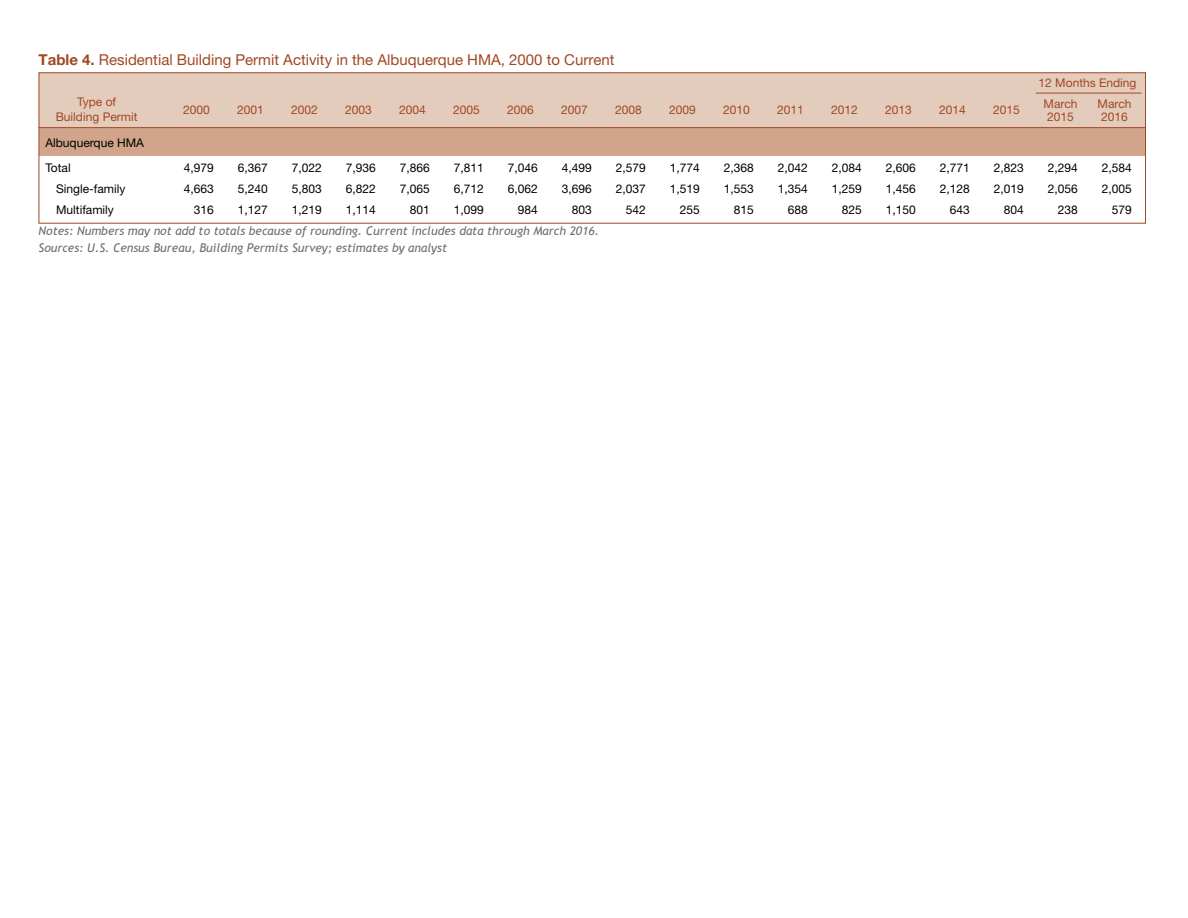
<style>
.page{position:relative;width:1188px;height:918px;background:#fff}
.page>*{position:absolute;margin:0;border:0;box-sizing:border-box;transform-origin:0 0}
.t1{font:15px "Helvetica Neue";color:#a14723}
.t2{font:12px "Helvetica Neue";color:#000}
.t3{font:italic 12px "Trebuchet MS";color:#6d6e71}
.level2{font:12px/13.5px "Helvetica Neue";color:#a14723}
.s1{font-weight:700}
</style>
<div class="page">
<div style="left:39px;top:73px;width:1107px;height:64px;background:#e4ccbc"></div>
<div style="left:39px;top:128px;width:1107px;height:27px;background:#d1a58b"></div>
<hr style="left:39px;top:127px;width:1106px;height:1px;background:#a14723">
<div style="left:39px;top:72px;width:1107px;height:152px;border:1px solid #a14723"></div>
<hr style="left:1036px;top:93px;width:106px;height:1px;background:#a14723">
<p class="t1" style="left:39px;top:50px;width:577px"><span class="s1">Table 4.</span> Residential Building Permit Activity in the Albuquerque HMA, 2000 to Current</p>
<p class="level2" style="left:77px;top:95px;width:40px">Type of</p>
<p class="level2" style="left:56px;top:110px;width:83px">Building Permit</p>
<p class="level2" style="left:1039px;top:76px;width:99px">12 Months Ending</p>
<p class="level2" style="left:183px;top:103px;width:28px">2000</p>
<p class="level2" style="left:237px;top:103px;width:28px">2001</p>
<p class="level2" style="left:291px;top:103px;width:28px">2002</p>
<p class="level2" style="left:345px;top:103px;width:28px">2003</p>
<p class="level2" style="left:399px;top:103px;width:28px">2004</p>
<p class="level2" style="left:453px;top:103px;width:28px">2005</p>
<p class="level2" style="left:507px;top:103px;width:28px">2006</p>
<p class="level2" style="left:561px;top:103px;width:28px">2007</p>
<p class="level2" style="left:615px;top:103px;width:28px">2008</p>
<p class="level2" style="left:669px;top:103px;width:28px">2009</p>
<p class="level2" style="left:723px;top:103px;width:28px">2010</p>
<p class="level2" style="left:777px;top:103px;width:28px">2011</p>
<p class="level2" style="left:831px;top:103px;width:28px">2012</p>
<p class="level2" style="left:885px;top:103px;width:28px">2013</p>
<p class="level2" style="left:939px;top:103px;width:28px">2014</p>
<p class="level2" style="left:993px;top:103px;width:28px">2015</p>
<p class="level2" style="left:1044px;top:96px;width:35px">March<br>2015</p>
<p class="level2" style="left:1098px;top:96px;width:35px">March<br>2016</p>
<p class="t2" style="left:45px;top:135px;width:100px">Albuquerque HMA</p>
<p class="t2" style="left:45px;top:161px;width:27px">Total</p>
<p class="t2" style="left:184px;top:161px;width:32px">4,979</p>
<p class="t2" style="left:238px;top:161px;width:32px">6,367</p>
<p class="t2" style="left:292px;top:161px;width:32px">7,022</p>
<p class="t2" style="left:346px;top:161px;width:32px">7,936</p>
<p class="t2" style="left:400px;top:161px;width:32px">7,866</p>
<p class="t2" style="left:454px;top:161px;width:32px">7,811</p>
<p class="t2" style="left:508px;top:161px;width:32px">7,046</p>
<p class="t2" style="left:562px;top:161px;width:32px">4,499</p>
<p class="t2" style="left:616px;top:161px;width:32px">2,579</p>
<p class="t2" style="left:670px;top:161px;width:32px">1,774</p>
<p class="t2" style="left:724px;top:161px;width:32px">2,368</p>
<p class="t2" style="left:778px;top:161px;width:32px">2,042</p>
<p class="t2" style="left:832px;top:161px;width:32px">2,084</p>
<p class="t2" style="left:886px;top:161px;width:32px">2,606</p>
<p class="t2" style="left:940px;top:161px;width:32px">2,771</p>
<p class="t2" style="left:994px;top:161px;width:32px">2,823</p>
<p class="t2" style="left:1048px;top:161px;width:32px">2,294</p>
<p class="t2" style="left:1102px;top:161px;width:32px">2,584</p>
<p class="t2" style="left:56px;top:181px;width:71px">Single-family</p>
<p class="t2" style="left:184px;top:181px;width:32px">4,663</p>
<p class="t2" style="left:238px;top:181px;width:32px">5,240</p>
<p class="t2" style="left:292px;top:181px;width:32px">5,803</p>
<p class="t2" style="left:346px;top:181px;width:32px">6,822</p>
<p class="t2" style="left:400px;top:181px;width:32px">7,065</p>
<p class="t2" style="left:454px;top:181px;width:32px">6,712</p>
<p class="t2" style="left:508px;top:181px;width:32px">6,062</p>
<p class="t2" style="left:562px;top:181px;width:32px">3,696</p>
<p class="t2" style="left:616px;top:181px;width:32px">2,037</p>
<p class="t2" style="left:670px;top:181px;width:32px">1,519</p>
<p class="t2" style="left:724px;top:181px;width:32px">1,553</p>
<p class="t2" style="left:778px;top:181px;width:32px">1,354</p>
<p class="t2" style="left:832px;top:181px;width:32px">1,259</p>
<p class="t2" style="left:886px;top:181px;width:32px">1,456</p>
<p class="t2" style="left:940px;top:181px;width:32px">2,128</p>
<p class="t2" style="left:994px;top:181px;width:32px">2,019</p>
<p class="t2" style="left:1048px;top:181px;width:32px">2,056</p>
<p class="t2" style="left:1102px;top:181px;width:32px">2,005</p>
<p class="t2" style="left:56px;top:202px;width:59px">Multifamily</p>
<p class="t2" style="left:194px;top:202px;width:22px">316</p>
<p class="t2" style="left:238px;top:202px;width:32px">1,127</p>
<p class="t2" style="left:292px;top:202px;width:32px">1,219</p>
<p class="t2" style="left:346px;top:202px;width:32px">1,114</p>
<p class="t2" style="left:410px;top:202px;width:22px">801</p>
<p class="t2" style="left:454px;top:202px;width:32px">1,099</p>
<p class="t2" style="left:518px;top:202px;width:22px">984</p>
<p class="t2" style="left:572px;top:202px;width:22px">803</p>
<p class="t2" style="left:626px;top:202px;width:22px">542</p>
<p class="t2" style="left:680px;top:202px;width:22px">255</p>
<p class="t2" style="left:734px;top:202px;width:22px">815</p>
<p class="t2" style="left:788px;top:202px;width:22px">688</p>
<p class="t2" style="left:842px;top:202px;width:22px">825</p>
<p class="t2" style="left:886px;top:202px;width:32px">1,150</p>
<p class="t2" style="left:950px;top:202px;width:22px">643</p>
<p class="t2" style="left:1004px;top:202px;width:22px">804</p>
<p class="t2" style="left:1058px;top:202px;width:22px">238</p>
<p class="t2" style="left:1112px;top:202px;width:22px">579</p>
<p class="t3" style="left:39px;top:224px;width:562px">Notes: Numbers may not add to totals because of rounding. Current includes data through March 2016.</p>
<p class="t3" style="left:39px;top:240px;width:410px">Sources: U.S. Census Bureau, Building Permits Survey; estimates by analyst</p>
</div>
